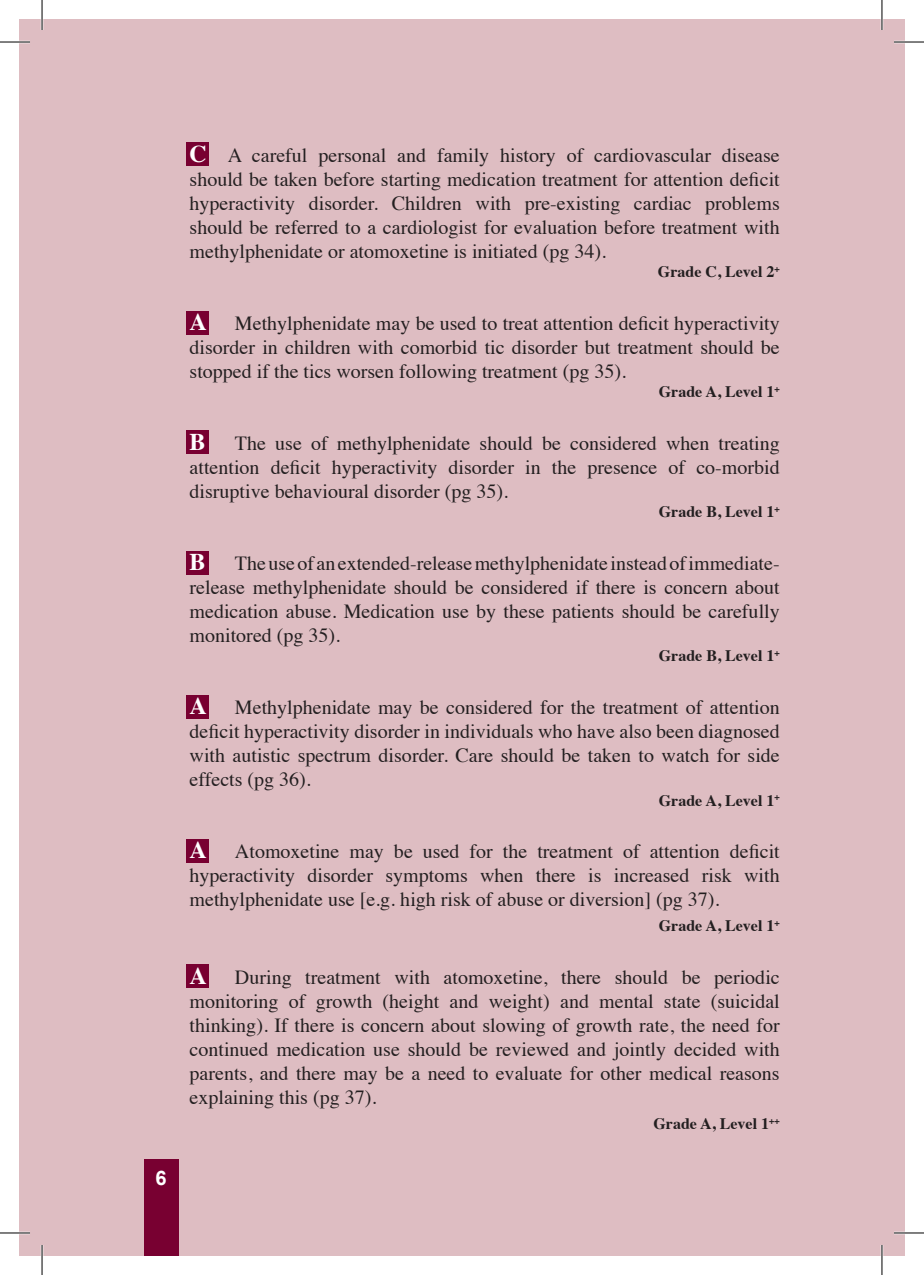
<style>
.page{position:relative;width:924px;height:1275px;background:#fff}
.page>*{position:absolute;margin:0;border:0;box-sizing:border-box;transform-origin:0 0}
.t1{font:700 24px "Times";color:#fff}
.t2{font:20px/24px "Times";color:#231f20;text-align:justify}
.t3{font:700 20px "Arial";color:#fff}
.t4{font:700 16px "Times";color:#231f20}
.s1{font-weight:700;font-size:24px;color:#fff}
</style>
<div class="page">
<div style="left:19px;top:19px;width:862px;height:1236px;background:#debdc2"></div>
<div style="left:144px;top:1159px;width:34px;height:96px;background:#780031"></div>
<div style="left:881px;top:19px;width:23px;height:1236px;background:#debdc2"></div>
<div style="left:187px;top:964px;width:22px;height:23px;background:#780031"></div>
<div style="left:187px;top:839px;width:22px;height:23px;background:#780031"></div>
<div style="left:187px;top:695px;width:22px;height:23px;background:#780031"></div>
<div style="left:187px;top:142px;width:22px;height:23px;background:#780031"></div>
<div style="left:187px;top:311px;width:22px;height:23px;background:#780031"></div>
<div style="left:187px;top:430px;width:22px;height:23px;background:#780031"></div>
<div style="left:187px;top:551px;width:22px;height:23px;background:#780031"></div>
<hr style="left:0;top:41px;width:30px;height:2px;background:#fff">
<hr style="left:893px;top:41px;width:30px;height:2px;background:#fff">
<hr style="left:0;top:1231px;width:30px;height:3px;background:#fff">
<hr style="left:893px;top:1231px;width:30px;height:3px;background:#fff">
<hr style="left:41px;top:0;width:2px;height:30px;background:#fff">
<hr style="left:41px;top:1245px;width:2px;height:30px;background:#fff">
<hr style="left:880px;top:0;width:2px;height:30px;background:#fff">
<hr style="left:880px;top:1245px;width:2px;height:30px;background:#fff">
<hr style="left:0;top:42px;width:30px;height:1px;background:#000">
<hr style="left:893px;top:42px;width:30px;height:1px;background:#000">
<hr style="left:0;top:1232px;width:30px;height:1px;background:#000">
<hr style="left:893px;top:1232px;width:30px;height:1px;background:#000">
<hr style="left:42px;top:0;width:1px;height:30px;background:#000">
<hr style="left:42px;top:1245px;width:1px;height:30px;background:#000">
<hr style="left:881px;top:0;width:1px;height:30px;background:#000">
<hr style="left:881px;top:1245px;width:1px;height:30px;background:#000">
<p class="t3" style="left:155px;top:1164px;width:13px">6</p>
<p class="t2" style="left:189px;top:142px;width:591px"><span class="s1">C</span> A careful personal and family history of cardiovascular disease should be taken before starting medication treatment for attention deficit hyperactivity disorder. Children with pre-existing cardiac problems should be referred to a cardiologist for evaluation before treatment with methylphenidate or atomoxetine is initiated (pg 34).</p>
<p class="t4" style="left:657px;top:257px;width:123px">Grade C, Level 2<sup>+</sup></p>
<p class="t1" style="left:189px;top:299px;width:19px">A</p>
<p class="t2" style="left:189px;top:310px;width:591px;text-indent:45px">Methylphenidate may be used to treat attention deficit hyperactivity disorder in children with comorbid tic disorder but treatment should be stopped if the tics worsen following treatment (pg 35).</p>
<p class="t4" style="left:658px;top:377px;width:122px">Grade A, Level 1<sup>+</sup></p>
<p class="t1" style="left:189px;top:419px;width:18px">B</p>
<p class="t2" style="left:189px;top:430px;width:591px;text-indent:45px">The use of methylphenidate should be considered when treating attention deficit hyperactivity disorder in the presence of co-morbid disruptive behavioural disorder (pg 35).</p>
<p class="t4" style="left:658px;top:497px;width:122px">Grade B, Level 1<sup>+</sup></p>
<p class="t1" style="left:189px;top:539px;width:18px">B</p>
<p class="t2" style="left:189px;top:550px;width:591px;text-indent:45px">Theuseof anextended-releasemethylphenidate insteadofimmediate&shy;release methylphenidate should be considered if there is concern about medication abuse. Medication use by these patients should be carefully monitored (pg 35).</p>
<p class="t4" style="left:658px;top:641px;width:122px">Grade B, Level 1<sup>+</sup></p>
<p class="t1" style="left:189px;top:683px;width:19px">A</p>
<p class="t2" style="left:189px;top:694px;width:591px;text-indent:45px">Methylphenidate may be considered for the treatment of attention deficit hyperactivity disorder in individuals who have also been diagnosed with autistic spectrum disorder. Care should be taken to watch for side effects (pg 36).</p>
<p class="t4" style="left:658px;top:785px;width:122px">Grade A, Level 1<sup>+</sup></p>
<p class="t1" style="left:189px;top:827px;width:19px">A</p>
<p class="t2" style="left:189px;top:838px;width:591px;text-indent:45px">Atomoxetine may be used for the treatment of attention deficit hyperactivity disorder symptoms when there is increased risk with methylphenidate use [e.g. high risk of abuse or diversion] (pg 37).</p>
<p class="t4" style="left:658px;top:910px;width:122px">Grade A, Level 1<sup>+</sup></p>
<p class="t2" style="left:189px;top:963px;width:591px"><span class="s1">A</span> During treatment with atomoxetine, there should be periodic monitoring of growth (height and weight) and mental state (suicidal thinking). If there is concern about slowing of growth rate, the need for continued medication use should be reviewed and jointly decided with parents, and there may be a need to evaluate for other medical reasons explaining this (pg 37).</p>
<p class="t4" style="left:653px;top:1108px;width:128px">Grade A, Level 1<sup>++</sup></p>
</div>
